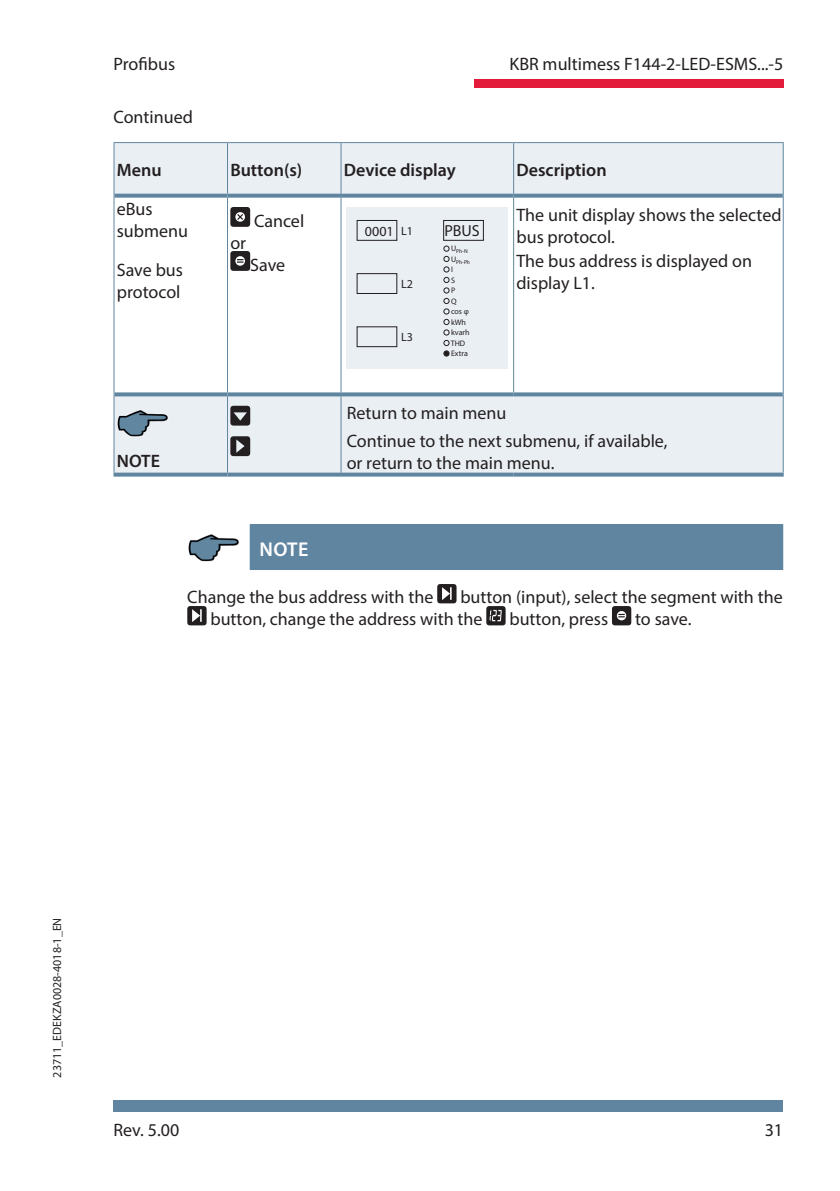
<style>
.page{position:relative;width:840px;height:1191px;background:#fff}
.page>*{position:absolute;margin:0;border:0;box-sizing:border-box;transform-origin:0 0}
.t1{font:600 20px "Myriad Pro";color:#fff}
.t2{font:18px/22px "Myriad Pro";color:#231f20}
.t3{font:600 18px "Myriad Pro";color:#231f20}
.t4{font:16px "Myriad Pro";color:#231f20}
.t5{font:14px "Myriad Pro";color:#231f20}
.t6{font:12px "Myriad Pro";color:#231f20}
.t7{font:8px/10.4px "Myriad Pro";color:#231f20}
.t8{font:5.6px/10.4px "Myriad Pro";color:#231f20}
.s1{font-size:12px}
</style>
<div class="page">
<div style="left:113px;top:1100px;width:669px;height:11px;background:#6085a0"></div>
<div style="left:473px;top:79px;width:309px;height:9px;background:#e41c3b"></div>
<div style="left:249px;top:524px;width:533px;height:46px;background:#6085a0"></div>
<div style="left:114px;top:143px;width:668px;height:51px;background:#eaeff4"></div>
<div style="left:114px;top:396px;width:668px;height:76px;background:#eaeff4"></div>
<hr style="left:782px;top:394px;width:1px;height:78px;background:#6085a0">
<hr style="left:113px;top:142px;width:114px;height:1px;background:#6085a0">
<hr style="left:113px;top:143px;width:1px;height:53px;background:#6085a0">
<hr style="left:227px;top:142px;width:114px;height:1px;background:#6085a0">
<hr style="left:227px;top:143px;width:1px;height:51px;background:#6085a0">
<hr style="left:341px;top:142px;width:172px;height:1px;background:#6085a0">
<hr style="left:340px;top:143px;width:1px;height:51px;background:#6085a0">
<hr style="left:513px;top:142px;width:270px;height:1px;background:#6085a0">
<hr style="left:513px;top:143px;width:1px;height:51px;background:#6085a0">
<hr style="left:782px;top:143px;width:1px;height:53px;background:#6085a0">
<hr style="left:113px;top:196px;width:1px;height:198px;background:#6085a0">
<hr style="left:227px;top:198px;width:1px;height:194px;background:#6085a0">
<hr style="left:340px;top:198px;width:1px;height:194px;background:#6085a0">
<hr style="left:513px;top:198px;width:1px;height:194px;background:#6085a0">
<hr style="left:782px;top:196px;width:1px;height:198px;background:#6085a0">
<hr style="left:113px;top:394px;width:1px;height:78px;background:#6085a0">
<hr style="left:227px;top:396px;width:1px;height:76px;background:#6085a0">
<hr style="left:340px;top:396px;width:1px;height:76px;background:#6085a0">
<svg style="left:114px;top:194px;width:113px;height:4px"></svg>
<svg style="left:114px;top:392px;width:113px;height:4px"></svg>
<svg style="left:113px;top:472px;width:114px;height:4px"></svg>
<svg style="left:341px;top:194px;width:172px;height:4px"></svg>
<svg style="left:513px;top:194px;width:269px;height:4px"></svg>
<svg style="left:341px;top:392px;width:172px;height:4px"></svg>
<svg style="left:513px;top:392px;width:269px;height:4px"></svg>
<svg style="left:341px;top:472px;width:172px;height:4px"></svg>
<svg style="left:513px;top:472px;width:270px;height:4px"></svg>
<svg style="left:227px;top:194px;width:114px;height:4px"></svg>
<svg style="left:227px;top:392px;width:114px;height:4px"></svg>
<svg style="left:227px;top:472px;width:114px;height:4px"></svg>
<svg style="left:230px;top:207px;width:20px;height:20px"></svg>
<svg style="left:230px;top:251px;width:20px;height:20px"></svg>
<div style="left:346px;top:207px;width:162px;height:162px;background:#eaeff4"></div>
<div style="left:356px;top:220px;width:41px;height:20px;border:1px solid #231f20"></div>
<div style="left:443px;top:220px;width:40px;height:20px;border:1px solid #231f20"></div>
<svg style="left:443px;top:246px;width:6px;height:110px"></svg>
<div style="left:356px;top:273px;width:41px;height:21px;border:1px solid #231f20"></div>
<div style="left:356px;top:326px;width:41px;height:21px;border:1px solid #231f20"></div>
<img style="left:117px;top:400px;width:52px;height:45px">
<svg style="left:230px;top:406px;width:20px;height:19px"></svg>
<svg style="left:230px;top:436px;width:20px;height:20px"></svg>
<img style="left:188px;top:534px;width:51px;height:28px">
<svg style="left:437px;top:584px;width:19px;height:19px"></svg>
<svg style="left:187px;top:606px;width:19px;height:19px"></svg>
<svg style="left:486px;top:606px;width:19px;height:19px"></svg>
<svg style="left:612px;top:606px;width:19px;height:19px"></svg>
<p class="t2" style="left:113px;top:53px;width:63px">Profibus</p>
<p class="t2" style="left:113px;top:105px;width:81px">Continued</p>
<p class="t2" style="left:509px;top:53px;width:275px">KBR multimess F144-2-LED-ESMS...-5</p>
<p class="t3" style="left:117px;top:158px;width:46px">Menu</p>
<p class="t3" style="left:230px;top:158px;width:73px">Button(s)</p>
<p class="t3" style="left:343px;top:158px;width:113px">Device display</p>
<p class="t3" style="left:516px;top:158px;width:92px">Description</p>
<p class="t2" style="left:117px;top:197px;width:73px">eBus submenu</p>
<p class="t2" style="left:117px;top:258px;width:68px">Save bus protocol</p>
<p class="t2" style="left:516px;top:203px;width:266px">The unit display shows the selected bus protocol.</p>
<p class="t2" style="left:516px;top:250px;width:237px">The bus address is displayed on display L1.</p>
<p class="t2" style="left:254px;top:209px;width:52px">Cancel</p>
<p class="t5" style="left:365px;top:222px;width:49px">0001 <span class="s1">L1</span></p>
<p class="t4" style="left:444px;top:221px;width:37px">PBUS</p>
<p class="t8" style="left:451px;top:246px;width:21px"><sup>U</sup>Ph-N<br><sup>U</sup>Ph-Ph</p>
<p class="t7" style="left:450px;top:264px;width:20px">I<br>S<br>P<br>Q<br>cos φ kWh kvarh<br>THD<br>Extra</p>
<p class="t2" style="left:230px;top:231px;width:17px">or</p>
<p class="t2" style="left:250px;top:253px;width:36px">Save</p>
<p class="t6" style="left:401px;top:277px;width:13px">L2</p>
<p class="t6" style="left:401px;top:330px;width:13px">L3</p>
<p class="t3" style="left:117px;top:450px;width:45px">NOTE</p>
<p class="t2" style="left:346px;top:399px;width:322px;line-height:27.6px">Return to main menu<br>Continue to the next submenu, if available,</p>
<p class="t2" style="left:346px;top:451px;width:209px">or return to the main menu.</p>
<p class="t1" style="left:259px;top:536px;width:51px">NOTE</p>
<p class="t2" style="left:187px;top:586px;width:247px">Change the bus address with the</p>
<p class="t2" style="left:210px;top:586px;width:573px;text-indent:250px">button (input), select the segment with the button, change the address with the</p>
<p class="t2" style="left:509px;top:608px;width:100px">button, press</p>
<p class="t2" style="left:634px;top:608px;width:58px">to save.</p>
<p class="t6" style="left:50px;top:1077px;width:161px;rotate:-90deg">23711_EDEKZA0028-4018-1_EN</p>
<p class="t2" style="left:113px;top:1119px;width:67px">Rev. 5.00</p>
<p class="t2" style="left:764px;top:1119px;width:20px">31</p>
</div>
